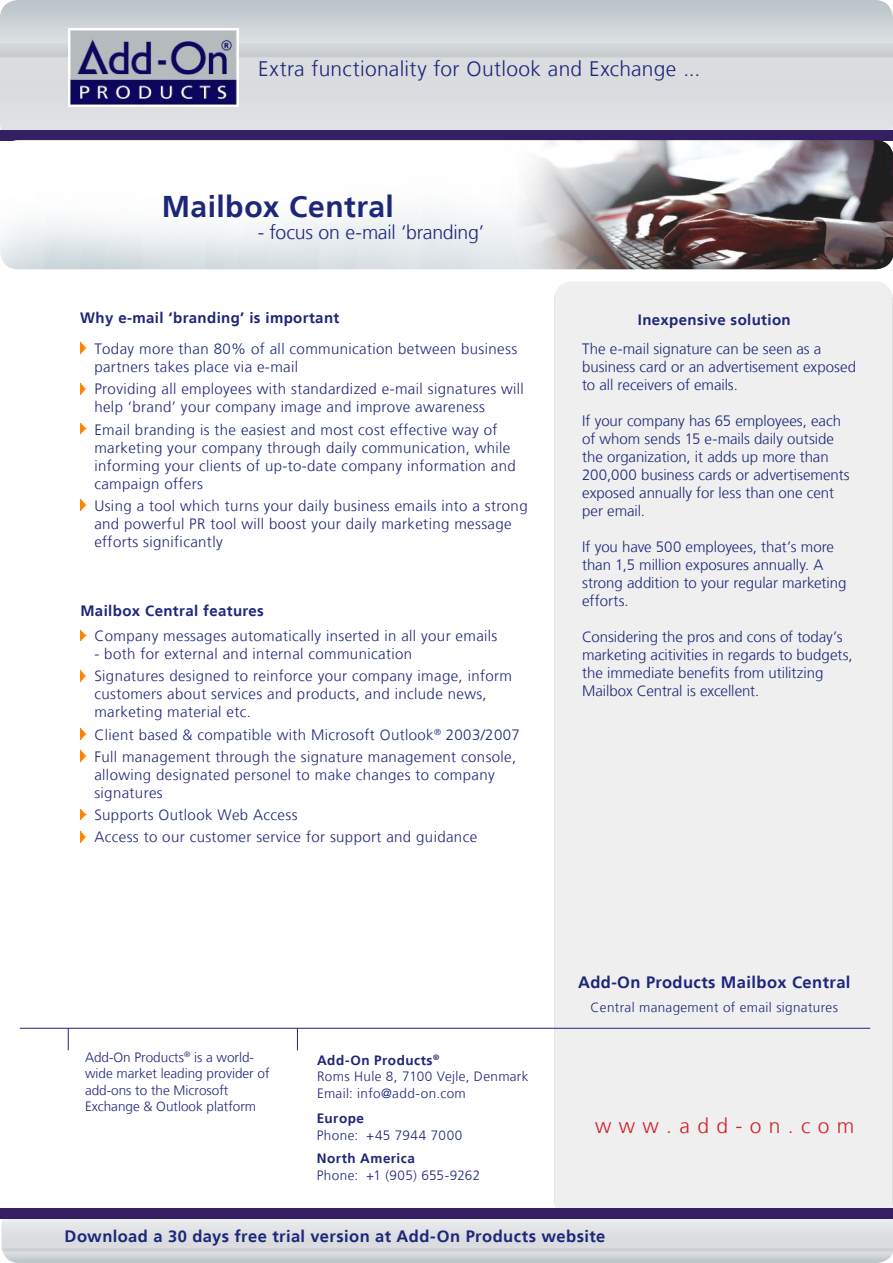
<style>
.page{position:relative;width:893px;height:1263px;background:#fff}
.page>*{position:absolute;margin:0;border:0;box-sizing:border-box;transform-origin:0 0}
.t1{font:700 30px "Frutiger LT";letter-spacing:.015em;color:#1d2779}
.t2{font:300 21px "Frutiger LT";letter-spacing:.015em;color:#1d2779}
.t3{font:300 21px "Frutiger LT";letter-spacing:.35em;color:#d1232a}
.t4{font:300 19.5px "Frutiger LT";letter-spacing:-.015em;color:#1d2779}
.t5{font:700 16.5px "Frutiger LT";letter-spacing:.025em;color:#1d2779}
.t6{font:300 15px/18px "Frutiger LT";letter-spacing:.025em;color:#1d2779}
.t7{font:300 15px/18px "Frutiger LT";color:#1d2779}
.t8{font:300 15px/18px "Frutiger LT";letter-spacing:-.005em;color:#1d2779}
.t9{font:700 15px "Frutiger LT";letter-spacing:.025em;color:#1d2779}
.t10{font:300 13.5px/16.5px "Frutiger LT";letter-spacing:.005em;color:#1d2779}
.t11{font:300 13.5px/16.5px "Frutiger LT";letter-spacing:.025em;color:#1d2779}
.t12{font:300 13.5px "Frutiger LT";letter-spacing:.03em;color:#1d2779}
.t13{font:700 13.5px "Frutiger LT";letter-spacing:.035em;color:#1d2779}
.s1{font-weight:700}
</style>
<div class="page">
<img style="left:0;top:0;width:893px;height:131px">
<img style="left:69px;top:29px;width:169px;height:77px">
<div style="left:554px;top:282px;width:339px;height:927px;background:#efeff0"></div>
<hr style="left:20px;top:1028px;width:850px;height:1px;background:#1d2779">
<svg style="left:297px;top:1029px;width:1px;height:21px"></svg>
<svg style="left:68px;top:1028px;width:1px;height:22px"></svg>
<img style="left:1px;top:1218px;width:892px;height:45px">
<div style="left:0;top:1209px;width:893px;height:9px;background:#331f62"></div>
<img style="left:0;top:131px;width:893px;height:138px">
<svg style="left:81px;top:343px;width:6px;height:11px"></svg>
<svg style="left:80px;top:499px;width:7px;height:11px"></svg>
<svg style="left:80px;top:384px;width:7px;height:10px"></svg>
<svg style="left:80px;top:423px;width:7px;height:11px"></svg>
<svg style="left:80px;top:630px;width:7px;height:11px"></svg>
<svg style="left:80px;top:670px;width:7px;height:11px"></svg>
<svg style="left:80px;top:729px;width:7px;height:10px"></svg>
<svg style="left:80px;top:751px;width:7px;height:10px"></svg>
<svg style="left:80px;top:809px;width:7px;height:11px"></svg>
<svg style="left:80px;top:831px;width:7px;height:11px"></svg>
<p class="t2" style="left:258px;top:57px;width:444px">Extra functionality for Outlook and Exchange ...</p>
<p class="t1" style="left:162px;top:189px;width:234px">Mailbox Central</p>
<p class="t4" style="left:258px;top:221px;width:228px">- focus on e-mail ‘branding’</p>
<p class="t9" style="left:80px;top:309px;width:261px">Why e-mail ‘branding’ is important</p>
<p class="t6" style="left:94px;top:340px;width:424px">Today more than 80% of all communication between business partners takes place via e-mail</p>
<p class="t6" style="left:94px;top:380px;width:431px">Providing all employees with standardized e-mail signatures will help ‘brand’ your company image and improve awareness</p>
<p class="t6" style="left:94px;top:421px;width:423px">Email branding is the easiest and most cost effective way of marketing your company through daily communication, while informing your clients of up-to-date company information and campaign offers</p>
<p class="t6" style="left:94px;top:497px;width:435px">Using a tool which turns your daily business emails into a strong and powerful PR tool will boost your daily marketing message efforts significantly</p>
<p class="t9" style="left:80px;top:602px;width:185px">Mailbox Central features</p>
<p class="t6" style="left:94px;top:627px;width:405px">Company messages automatically inserted in all your emails</p>
<p class="t6" style="left:94px;top:645px;width:319px">- both for external and internal communication</p>
<p class="t6" style="left:94px;top:667px;width:419px">Signatures designed to reinforce your company image, inform customers about services and products, and include news, marketing material etc.</p>
<p class="t6" style="left:94px;top:726px;width:427px">Client based &amp; compatible with Microsoft Outlook<sup>®</sup> 2003/2007</p>
<p class="t6" style="left:94px;top:748px;width:423px">Full management through the signature management console, allowing designated personel to make changes to company signatures</p>
<p class="t6" style="left:94px;top:806px;width:205px">Supports Outlook Web Access</p>
<p class="t6" style="left:94px;top:828px;width:384px">Access to our customer service for support and guidance</p>
<p class="t9" style="left:638px;top:311px;width:154px">Inexpensive solution</p>
<p class="t7" style="left:582px;top:340px;width:275px">The e-mail signature can be seen as a business card or an advertisement exposed to all receivers of emails.</p>
<p class="t7" style="left:582px;top:412px;width:269px">If your company has 65 employees, each of whom sends 15 e-mails daily outside the organization, it adds up more than 200,000 business cards or advertisements exposed annually for less than one cent per email.</p>
<p class="t8" style="left:582px;top:538px;width:266px">If you have 500 employees, that’s more than 1,5 million exposures annually. A strong addition to your regular marketing efforts.</p>
<p class="t8" style="left:582px;top:628px;width:272px">Considering the pros and cons of today’s marketing acitivities in regards to budgets, the immediate benefits from utilitzing Mailbox Central is excellent.</p>
<p class="t10" style="left:85px;top:1049px;width:186px">Add-On Products<sup>®</sup> is a world&shy;wide market leading provider of add-ons to the Microsoft<br>Exchange &amp; Outlook platform</p>
<p class="t11" style="left:317px;top:1052px;width:213px"><span class="s1">Add-On Products</span><sup>®<br></sup>Roms Hule 8, 7100 Vejle, Denmark</p>
<p class="t10" style="left:317px;top:1085px;width:150px">Email: info@add-on.com</p>
<p class="t13" style="left:317px;top:1111px;width:49px">Europe</p>
<p class="t12" style="left:317px;top:1127px;width:147px">Phone: +45 7944 7000</p>
<p class="t13" style="left:317px;top:1150px;width:100px">North America</p>
<p class="t12" style="left:317px;top:1167px;width:165px">Phone: +1 (905) 655-9262</p>
<p class="t5" style="left:578px;top:972px;width:274px">Add-On Products Mailbox Central</p>
<p class="t11" style="left:591px;top:999px;width:249px">Central management of email signatures</p>
<p class="t3" style="left:595px;top:1113px;width:260px">www.add-on.com</p>
<p class="t5" style="left:65px;top:1227px;width:542px">Download a 30 days free trial version at Add-On Products website</p>
</div>
